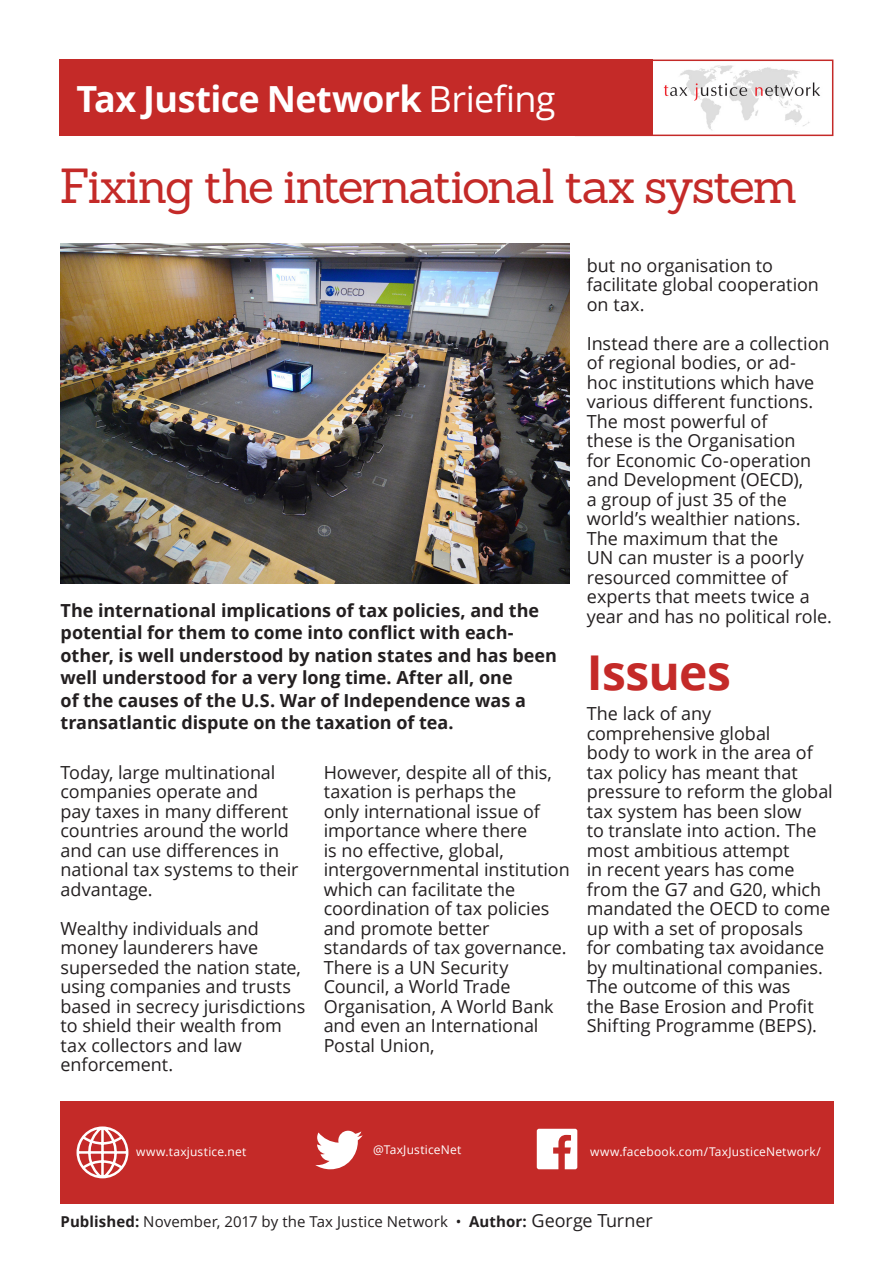
<style>
.page{position:relative;width:893px;height:1263px;background:#fff}
.page>*{position:absolute;margin:0;border:0;box-sizing:border-box;transform-origin:0 0}
.A_head{font:48px "Sanchez";letter-spacing:-.04em;color:#c42a28}
.A_head-2{font:700 48px "Open Sans";letter-spacing:-.01em;color:#c42a28}
.t1{font:700 36px "Open Sans";letter-spacing:-.015em;color:#fff}
.Body_copy{font:18px/19.5px "Open Sans";letter-spacing:-.005em;color:#231f20}
.Standfirst{font:700 18px/22.5px "Open Sans";letter-spacing:-.005em;color:#231f20}
.t2{font:15px "Open Sans";letter-spacing:.005em;color:#231f20}
.Body_copy-2{font:12px "Open Sans";letter-spacing:.02em;color:#fff}
.s1{font-weight:400}
.s2{font-weight:700}
.s3{font-size:18px}
</style>
<div class="page">
<div style="left:60px;top:60px;width:593px;height:76px;background:#c42a28"></div>
<img style="left:663px;top:65px;width:158px;height:66px">
<div style="left:575px;top:60px;width:258px;height:76px;border:2px solid #c42a28"></div>
<div style="left:60px;top:1101px;width:773px;height:102px;background:#c42a28"></div>
<svg style="left:315px;top:1131px;width:48px;height:38px"></svg>
<svg style="left:537px;top:1129px;width:40px;height:40px"></svg>
<svg style="left:77px;top:1126px;width:51px;height:52px"></svg>
<img style="left:60px;top:244px;width:509px;height:340px">
<p class="t1" style="left:77px;top:73px;width:481px">Tax Justice Network <span class="s1">Briefing</span></p>
<p class="A_head" style="left:60px;top:155px;width:739px">Fixing the international tax system</p>
<p class="Standfirst" style="left:61px;top:599px;width:498px">The international implications of tax policies, and the potential for them to come into conflict with each&shy;other, is well understood by nation states and has been well understood for a very long time. After all, one<br>of the causes of the U.S. War of Independence was a transatlantic dispute on the taxation of tea.</p>
<p class="Body_copy" style="left:61px;top:762px;width:239px">Today, large multinational companies operate and<br>pay taxes in many different countries around the world and can use differences in national tax systems to their advantage.</p>
<p class="Body_copy" style="left:61px;top:918px;width:246px">Wealthy individuals and money launderers have superseded the nation state, using companies and trusts based in secrecy jurisdictions to shield their wealth from tax collectors and law enforcement.</p>
<p class="Body_copy" style="left:324px;top:762px;width:248px">However, despite all of this, taxation is perhaps the<br>only international issue of importance where there<br>is no effective, global, intergovernmental institution which can facilitate the coordination of tax policies and promote better standards of tax governance.<br>There is a UN Security<br>Council, a World Trade<br>Organisation, A World Bank and even an International<br>Postal Union,</p>
<p class="Body_copy" style="left:587px;top:255px;width:234px">but no organisation to facilitate global cooperation on tax.</p>
<p class="Body_copy" style="left:587px;top:333px;width:247px">Instead there are a collection of regional bodies, or ad-<br>hoc institutions which have various different functions.<br>The most powerful of<br>these is the Organisation<br>for Economic Co-operation and Development (OECD),<br>a group of just 35 of the world’s wealthier nations.<br>The maximum that the<br>UN can muster is a poorly resourced committee of experts that meets twice a year and has no political role.</p>
<p class="A_head-2" style="left:587px;top:639px;width:146px">Issues</p>
<p class="Body_copy" style="left:587px;top:703px;width:247px">The lack of any comprehensive global<br>body to work in the area of tax policy has meant that pressure to reform the global tax system has been slow<br>to translate into action. The most ambitious attempt<br>in recent years has come from the G7 and G20, which mandated the OECD to come up with a set of proposals<br>for combating tax avoidance by multinational companies.<br>The outcome of this was<br>the Base Erosion and Profit<br>Shifting Programme (BEPS).</p>
<p class="Body_copy-2" style="left:136px;top:1143px;width:112px">www.taxjustice.net</p>
<p class="Body_copy-2" style="left:373px;top:1141px;width:90px">@TaxJusticeNet</p>
<p class="Body_copy-2" style="left:590px;top:1143px;width:232px">www.facebook.com/TaxJusticeNetwork/</p>
<p class="t2" style="left:61px;top:1211px;width:594px"><span class="s2">Published:</span> November, 2017 by the Tax Justice Network • <span class="s2">Author:</span> <span class="s3">George Turner</span></p>
</div>
